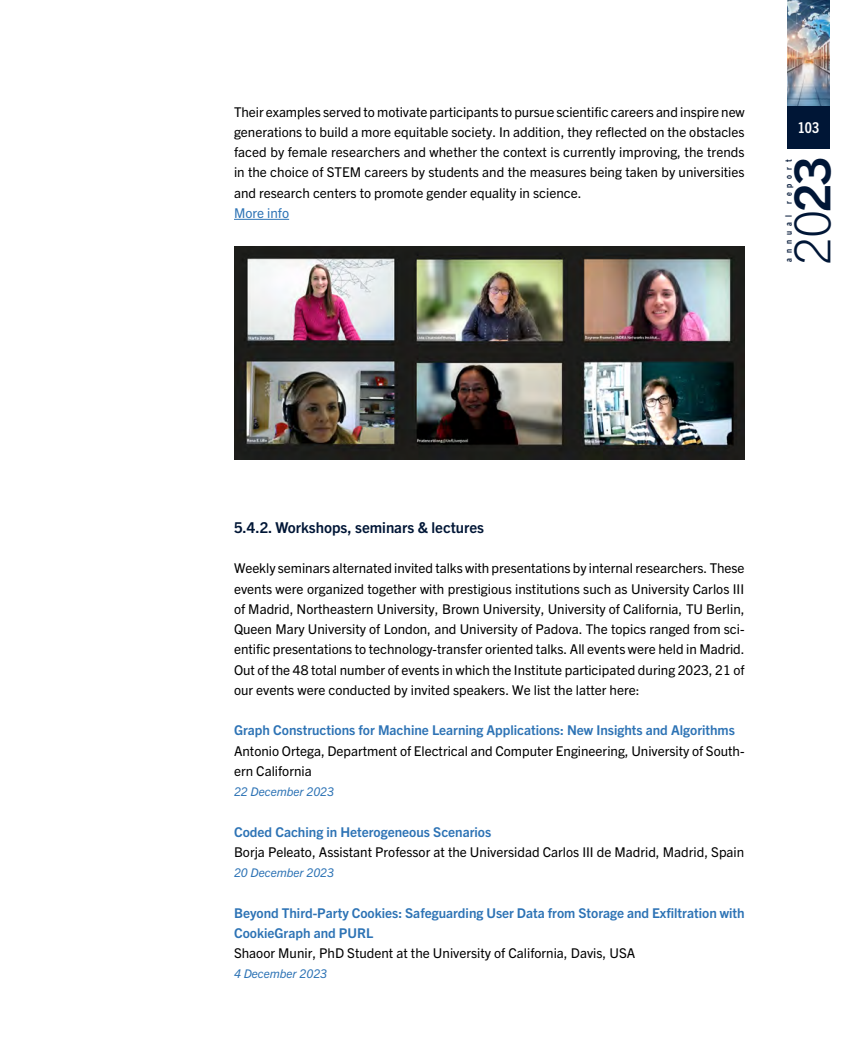
<style>
.page{position:relative;width:851px;height:1063px;background:#fff}
.page>*{position:absolute;margin:0;border:0;box-sizing:border-box;transform-origin:0 0}
.t1{font:300 49.65px "Trade Gothic Next LT Pro";color:#001636}
.t2{font:700 15px "Trade Gothic Next LT Pro";color:#001636}
.t3{font:700 condensed 15px "Trade Gothic Next LT Pro";color:#fff}
.t4{font:13.5px/20.2px "Trade Gothic Next LT Pro";color:#000;text-align:justify}
.t5{font:700 13.5px/20.2px "Trade Gothic Next LT Pro";color:#2d73b5}
.t6{font:13.5px "Trade Gothic Next LT Pro";color:#2d73b5}
.t7{font:italic 12px "Trade Gothic Next LT Pro";color:#2d73b5}
.t8{font:700 condensed 9px "Trade Gothic Next LT Pro";letter-spacing:.55em;color:#001636}
.s1{font-weight:700}
</style>
<div class="page">
<img style="left:787px;top:0;width:42px;height:106px">
<div style="left:787px;top:106px;width:42px;height:43px;background:#001636"></div>
<hr style="left:234px;top:219px;width:55px;height:1px;background:#2d73b5">
<img style="left:234px;top:247px;width:510px;height:212px">
<p class="t4" style="left:234px;top:101px;width:512px">Their examples served to motivate participants to pursue scientific careers and inspire new generations to build a more equitable society. In addition, they reflected on the obstacles faced by female researchers and whether the context is currently improving, the trends in the choice of STEM careers by students and the measures being taken by universities and research centers to promote gender equality in science.</p>
<p class="t6" style="left:234px;top:204px;width:57px">More info</p>
<p class="t3" style="left:797px;top:118px;width:23px">103</p>
<p class="t8" style="left:782px;top:204px;width:46px;rotate:-90deg">report</p>
<h1 class="t1" style="left:777px;top:265px;width:110px;rotate:-90deg">20<span class="s1">23</span></h1>
<p class="t8" style="left:782px;top:262px;width:48px;rotate:-90deg">annual</p>
<p class="t2" style="left:234px;top:517px;width:251px">5.4.2. Workshops, seminars &amp; lectures</p>
<p class="t4" style="left:234px;top:557px;width:512px">Weekly seminars alternated invited talks with presentations by internal researchers. These events were organized together with prestigious institutions such as University Carlos III of Madrid, Northeastern University, Brown University, University of California, TU Berlin, Queen Mary University of London, and University of Padova. The topics ranged from sci&shy;entific presentations to technology-transfer oriented talks. All events were held in Madrid.<br>Out of the 48 total number of events in which the Institute participated during 2023, 21 of our events were conducted by invited speakers. We list the latter here:</p>
<p class="t5" style="left:234px;top:719px;width:502px">Graph Constructions for Machine Learning Applications: New Insights and Algorithms</p>
<p class="t4" style="left:234px;top:740px;width:512px">Antonio Ortega, Department of Electrical and Computer Engineering, University of South&shy;ern California</p>
<p class="t7" style="left:234px;top:783px;width:101px">22 December 2023</p>
<p class="t5" style="left:234px;top:821px;width:259px">Coded Caching in Heterogeneous Scenarios</p>
<p class="t4" style="left:234px;top:841px;width:511px">Borja Peleato, Assistant Professor at the Universidad Carlos III de Madrid, Madrid, Spain</p>
<p class="t7" style="left:234px;top:864px;width:101px">20 December 2023</p>
<p class="t5" style="left:234px;top:902px;width:512px">Beyond Third-Party Cookies: Safeguarding User Data from Storage and Exfiltration with<br>CookieGraph and PURL</p>
<p class="t4" style="left:234px;top:942px;width:402px">Shaoor Munir, PhD Student at the University of California, Davis, USA</p>
<p class="t7" style="left:234px;top:966px;width:95px">4 December 2023</p>
</div>
